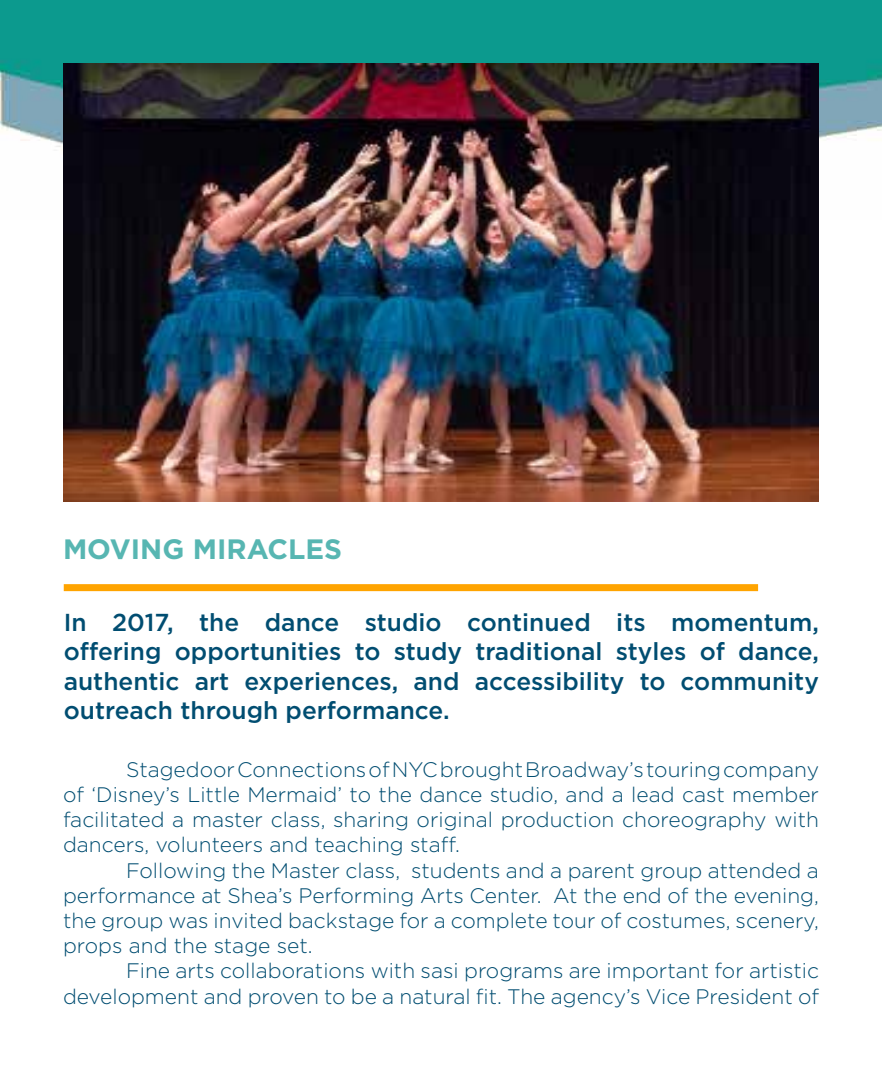
<style>
.page{position:relative;width:882px;height:1071px;background:#fff}
.page>*{position:absolute;margin:0;border:0;box-sizing:border-box;transform-origin:0 0}
.t1{font:700 28px "Gotham HTF";color:#57b6b2}
.t2{font:500 24.5px/29.4px "Gotham HTF";color:#004d71;text-align:justify}
.t3{font:300 21px/25.2px "Gotham HTF";color:#004d71;text-align:justify}
</style>
<div class="page">
<img style="left:0;top:0;width:882px;height:151px">
<img style="left:63px;top:63px;width:756px;height:438px">
<div style="left:64px;top:584px;width:694px;height:7px;background:#ffa400"></div>
<h1 class="t1" style="left:63px;top:533px;width:281px">MOVING MIRACLES</h1>
<p class="t2" style="left:64px;top:607px;width:757px">In 2017, the dance studio continued its momentum, offering opportunities to study traditional styles of dance, authentic art experiences, and accessibility to community outreach through performance.</p>
<p class="t3" style="left:63px;top:757px;width:758px;text-indent:63px">Stagedoor Connections of NYC brought Broadway’s touring company of ‘Disney’s Little Mermaid’ to the dance studio, and a lead cast member facilitated a master class, sharing original production choreography with dancers, volunteers and teaching staff.</p>
<p class="t3" style="left:63px;top:857px;width:757px;text-indent:63px">Following the Master class, students and a parent group attended a performance at Shea’s Performing Arts Center. At the end of the evening, the group was invited backstage for a complete tour of costumes, scenery, props and the stage set.</p>
<p class="t3" style="left:63px;top:958px;width:758px;text-align:right">Fine arts collaborations with sasi programs are important for artistic development and proven to be a natural fit. The agency’s Vice President of</p>
</div>
